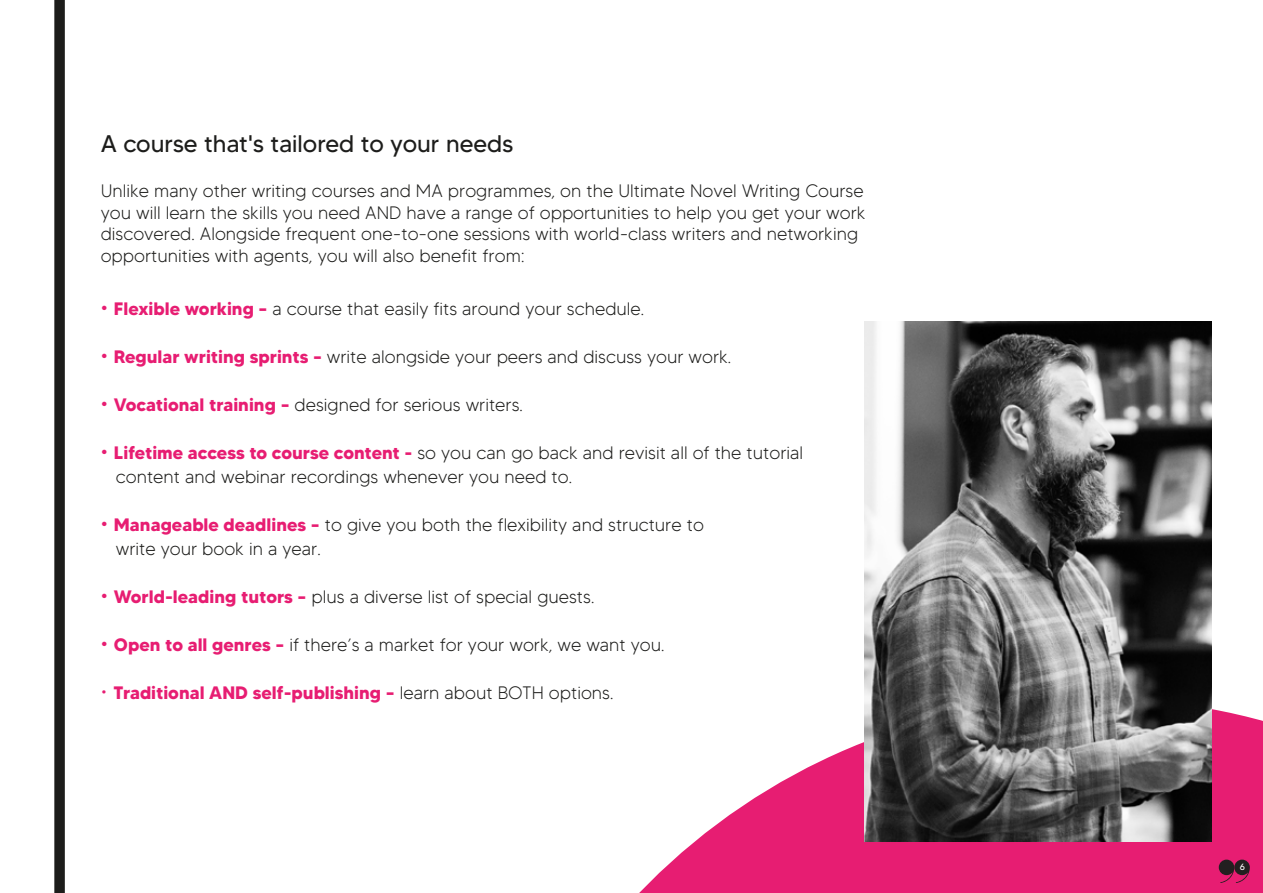
<style>
.page{position:relative;width:1263px;height:893px;background:#fff}
.page>*{position:absolute;margin:0;border:0;box-sizing:border-box;transform-origin:0 0}
.t1{font:24px "MADETOMMY";color:#1d1d1b}
.t2{font:300 18px/21.6px "MADETOMMY";color:#1d1d1b}
.t3{font:700 18px "MADETOMMY";color:#e71d72}
.t4{font:9px "MADETOMMY";color:#fff}
.s1{font-weight:400;font-size:22.5px;color:#e71d72}
.s2{font-weight:700;color:#e71d72}
.s3{font-weight:300;font-size:22.5px}
.s4{font-weight:300;color:#1d1d1b}
</style>
<div class="page">
<div style="left:54px;top:0;width:11px;height:893px;background:#1d1d1b"></div>
<svg style="left:639px;top:698px;width:624px;height:195px;fill:#e71d72"></svg>
<img style="left:865px;top:322px;width:346px;height:520px">
<svg style="left:1219px;top:860px;width:31px;height:23px"></svg>
<p class="t1" style="left:101px;top:128px;width:414px">A course that's tailored to your needs</p>
<p class="t2" style="left:101px;top:180px;width:766px">Unlike many other writing courses and MA programmes, on the Ultimate Novel Writing Course you will learn the skills you need AND have a range of opportunities to help you get your work discovered. Alongside frequent one-to-one sessions with world-class writers and networking opportunities with agents, you will also benefit from:</p>
<p class="t2" style="left:101px;top:298px;width:545px"><span class="s1">•</span> <span class="s2">Flexible working –</span> a course that easily fits around your schedule.</p>
<p class="t2" style="left:101px;top:346px;width:632px"><span class="s1">•</span> <span class="s2">Regular writing sprints –</span> write alongside your peers and discuss your work.</p>
<p class="t2" style="left:101px;top:394px;width:424px"><span class="s1">•</span> <span class="s2">Vocational training –</span> designed for serious writers.</p>
<p class="t2" style="left:116px;top:440px;width:689px;line-height:24px;text-indent:-15px"><span class="s1">•</span> <span class="s2">Lifetime access to course content -</span> so you can go back and revisit all of the tutorial content and webinar recordings whenever you need to.</p>
<p class="t2" style="left:116px;top:512px;width:590px;line-height:24px;text-indent:-15px"><span class="s1">•</span> <span class="s2">Manageable deadlines –</span> to give you both the flexibility and structure to write your book in a year.</p>
<p class="t2" style="left:101px;top:586px;width:495px"><span class="s1">•</span> <span class="s2">World-leading tutors –</span> plus a diverse list of special guests.</p>
<p class="t2" style="left:101px;top:634px;width:565px"><span class="s1">•</span> <span class="s2">Open to all genres –</span> if there’s a market for your work, we want you.</p>
<p class="t3" style="left:101px;top:681px;width:514px"><span class="s3">•</span> Traditional AND self-publishing – <span class="s4">learn about BOTH options.</span></p>
<p class="t4" style="left:1240px;top:862px;width:7px">6</p>
</div>
